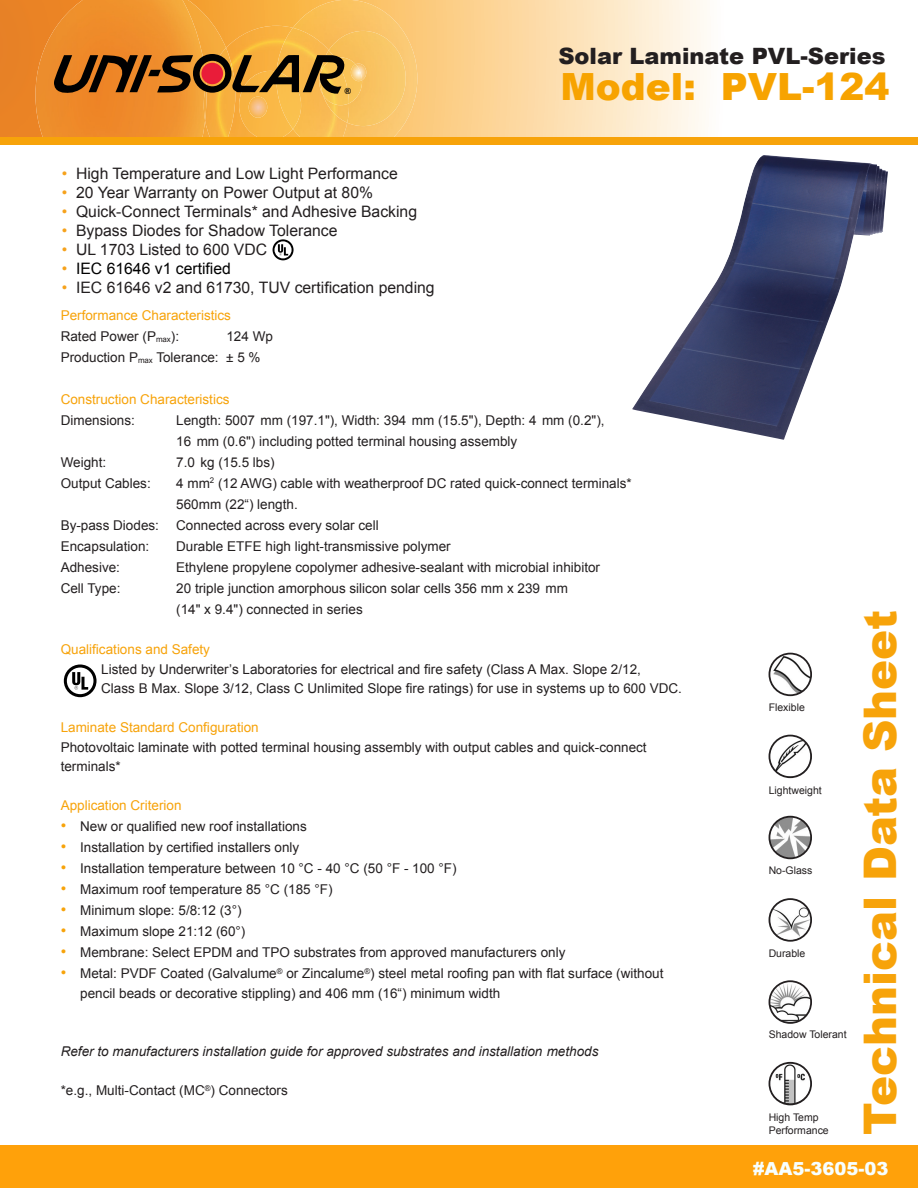
<style>
.page{position:relative;width:918px;height:1188px;background:#fff}
.page>*{position:absolute;margin:0;border:0;box-sizing:border-box;transform-origin:0 0}
.t1{font:900 45px "Arial";color:#f7a30a}
.t2{font:900 37.5px "Arial";color:#f7a300}
.t3{font:900 22.5px "Arial";color:#231f20}
.t4{font:900 18px "Arial";color:#f7ffff}
.t5{font:15.75px "Arial";color:#231f20}
.t6{font:15.75px "Arial";color:#000}
.t7{font:13.5px/21px "Arial";color:#231f20}
.t8{font:13.5px "Arial";color:#f7a30a}
.t9{font:italic 13.5px "Arial";color:#231f20}
.t10{font:10.5px/13.5px "Arial";color:#231f20}
.t11{font:900 8.55px "Arial";color:#000001}
.s1{color:#f6a21c}
.s2{font-size:15.75px;color:#f7a30a}
</style>
<div class="page">
<svg style="left:226px;top:0;width:481px;height:137px;background:#fcdeb0"></svg>
<img style="left:0;top:0;width:226px;height:137px">
<img style="left:35px;top:0;width:171px;height:137px">
<img style="left:293px;top:0;width:124px;height:137px">
<img style="left:347px;top:31px;width:59px;height:95px">
<img style="left:349px;top:57px;width:13px;height:46px">
<img style="left:226px;top:26px;width:75px;height:111px">
<img style="left:205px;top:48px;width:30px;height:89px">
<img style="left:204px;top:94px;width:2px;height:27px">
<img style="left:277px;top:28px;width:70px;height:109px">
<img style="left:321px;top:50px;width:28px;height:73px">
<img style="left:320px;top:58px;width:29px;height:47px">
<img style="left:239px;top:94px;width:54px;height:43px">
<img style="left:276px;top:94px;width:25px;height:35px">
<img style="left:249px;top:97px;width:18px;height:21px">
<img style="left:362px;top:64px;width:4px;height:16px">
<img style="left:351px;top:64px;width:11px;height:17px">
<svg style="left:54px;top:54px;width:291px;height:40px;background:#8a5a20"></svg>
<div style="left:201px;top:63px;width:22px;height:21px;background:#e91c39;border-radius:50%"></div>
<div style="left:0;top:1145px;width:918px;height:43px;background:#ffa10a"></div>
<div style="left:0;top:137px;width:918px;height:8px;background:#f7a30a"></div>
<img style="left:769px;top:736px;width:42px;height:41px;border-radius:21px">
<div style="left:769px;top:735px;width:43px;height:43px;border:2px solid #231f20;border-radius:50%"></div>
<img style="left:769px;top:817px;width:42px;height:41px;border-radius:21px">
<div style="left:769px;top:816px;width:43px;height:43px;border:2px solid #231f20;border-radius:50%"></div>
<img style="left:769px;top:899px;width:42px;height:42px;border-radius:21px">
<div style="left:769px;top:898px;width:43px;height:44px;border:2px solid #231f20;border-radius:50%"></div>
<img style="left:769px;top:981px;width:42px;height:42px;border-radius:21px">
<div style="left:769px;top:980px;width:43px;height:44px;border:2px solid #231f20;border-radius:50%"></div>
<img style="left:769px;top:1063px;width:42px;height:41px;border-radius:21px">
<div style="left:769px;top:1062px;width:43px;height:43px;border:2px solid #231f20;border-radius:50%"></div>
<img style="left:769px;top:654px;width:42px;height:41px;border-radius:21px">
<div style="left:769px;top:653px;width:43px;height:43px;border:2px solid #231f20;border-radius:50%"></div>
<img style="left:632px;top:155px;width:256px;height:285px">
<svg style="left:64px;top:665px;width:33px;height:32px"></svg>
<svg style="left:273px;top:239px;width:21px;height:21px"></svg>
<p class="t11" style="left:344px;top:84px;width:8px">®</p>
<p class="t3" style="left:558px;top:39px;width:329px">Solar Laminate PVL-Series</p>
<p class="t2" style="left:560px;top:59px;width:331px">Model: PVL-124</p>
<p class="t5" style="left:62px;top:164px;width:338px"><span class="s1">•</span> High Temperature and Low Light Performance</p>
<p class="t5" style="left:62px;top:182px;width:313px"><span class="s1">•</span> 20 Year Warranty on Power Output at 80%</p>
<p class="t5" style="left:62px;top:201px;width:357px"><span class="s1">•</span> Quick-Connect Terminals* and Adhesive Backing</p>
<p class="t5" style="left:62px;top:220px;width:277px"><span class="s1">•</span> Bypass Diodes for Shadow Tolerance</p>
<p class="t5" style="left:62px;top:239px;width:207px"><span class="s1">•</span> UL 1703 Listed to 600 VDC</p>
<p class="t6" style="left:62px;top:258px;width:171px"><span class="s1">•</span> IEC 61646 v1 certified</p>
<p class="t5" style="left:62px;top:277px;width:374px"><span class="s1">•</span> IEC 61646 v2 and 61730, TUV certification pending</p>
<p class="t8" style="left:61px;top:306px;width:172px">Performance Characteristics</p>
<p class="t7" style="left:61px;top:326px;width:120px">Rated Power (P<sub>max</sub>):</p>
<p class="t7" style="left:226px;top:326px;width:48px">124 Wp</p>
<p class="t7" style="left:61px;top:347px;width:201px">Production P<sub>max</sub> Tolerance: ± 5 %</p>
<p class="t8" style="left:61px;top:390px;width:170px">Construction Characteristics</p>
<p class="t7" style="left:61px;top:410px;width:76px">Dimensions:</p>
<p class="t7" style="left:176px;top:410px;width:430px">Length: 5007 mm (197.1"), Width: 394 mm (15.5"), Depth: 4 mm (0.2"),<br>16 mm (0.6") including potted terminal housing assembly</p>
<p class="t7" style="left:61px;top:452px;width:47px">Weight:</p>
<p class="t7" style="left:176px;top:452px;width:100px">7.0 kg (15.5 lbs)</p>
<p class="t7" style="left:61px;top:473px;width:92px">Output Cables:</p>
<p class="t7" style="left:176px;top:473px;width:457px">4 mm<sup>2</sup> (12 AWG) cable with weatherproof DC rated quick-connect terminals*</p>
<p class="t7" style="left:176px;top:494px;width:123px">560mm (22“) length.</p>
<p class="t7" style="left:61px;top:515px;width:100px">By-pass Diodes:</p>
<p class="t7" style="left:176px;top:515px;width:204px">Connected across every solar cell</p>
<p class="t7" style="left:61px;top:536px;width:90px">Encapsulation:</p>
<p class="t7" style="left:176px;top:536px;width:276px">Durable ETFE high light-transmissive polymer</p>
<p class="t7" style="left:61px;top:557px;width:61px">Adhesive:</p>
<p class="t7" style="left:176px;top:557px;width:425px">Ethylene propylene copolymer adhesive-sealant with microbial inhibitor</p>
<p class="t7" style="left:61px;top:578px;width:61px">Cell Type:</p>
<p class="t7" style="left:176px;top:578px;width:393px">20 triple junction amorphous silicon solar cells 356 mm x 239 mm (14" x 9.4") connected in series</p>
<p class="t8" style="left:61px;top:641px;width:151px">Qualifications and Safety</p>
<p class="t7" style="left:101px;top:659px;width:541px">Listed by Underwriter’s Laboratories for electrical and fire safety (Class A Max. Slope 2/12,</p>
<p class="t7" style="left:101px;top:678px;width:582px">Class B Max. Slope 3/12, Class C Unlimited Slope fire ratings) for use in systems up to 600 VDC.</p>
<p class="t8" style="left:61px;top:719px;width:200px">Laminate Standard Configuration</p>
<p class="t7" style="left:61px;top:737px;width:588px">Photovoltaic laminate with potted terminal housing assembly with output cables and quick-connect</p>
<p class="t7" style="left:61px;top:756px;width:62px">terminals*</p>
<p class="t8" style="left:61px;top:797px;width:122px">Application Criterion</p>
<p class="t7" style="left:61px;top:816px;width:248px"><span class="s2">•</span> New or qualified new roof installations</p>
<p class="t7" style="left:61px;top:837px;width:240px"><span class="s2">•</span> Installation by certified installers only</p>
<p class="t7" style="left:61px;top:858px;width:398px"><span class="s2">•</span> Installation temperature between 10 °C - 40 °C (50 °F - 100 °F)</p>
<p class="t7" style="left:61px;top:879px;width:273px"><span class="s2">•</span> Maximum roof temperature 85 °C (185 °F)</p>
<p class="t7" style="left:61px;top:900px;width:182px"><span class="s2">•</span> Minimum slope: 5/8:12 (3°)</p>
<p class="t7" style="left:61px;top:921px;width:186px"><span class="s2">•</span> Maximum slope 21:12 (60°)</p>
<p class="t7" style="left:61px;top:942px;width:506px"><span class="s2">•</span> Membrane: Select EPDM and TPO substrates from approved manufacturers only</p>
<p class="t7" style="left:80px;top:964px;width:585px;line-height:19.5px;text-indent:-19px"><span class="s2">•</span> Metal: PVDF Coated (Galvalume<sup>®</sup> or Zincalume<sup>®</sup>) steel metal roofing pan with flat surface (without pencil beads or decorative stippling) and 406 mm (16“) minimum width</p>
<p class="t9" style="left:61px;top:1043px;width:539px">Refer to manufacturers installation guide for approved substrates and installation methods</p>
<p class="t7" style="left:61px;top:1080px;width:229px">*e.g., Multi-Contact (MC<sup>®</sup>) Connectors</p>
<p class="t10" style="left:769px;top:701px;width:38px">Flexible</p>
<p class="t10" style="left:769px;top:784px;width:55px">Lightweight</p>
<p class="t10" style="left:769px;top:864px;width:45px">No-Glass</p>
<p class="t10" style="left:769px;top:946px;width:38px">Durable</p>
<p class="t10" style="left:769px;top:1028px;width:80px">Shadow Tolerant</p>
<p class="t10" style="left:769px;top:1110px;width:62px">High Temp<br>Performance</p>
<p class="t1" style="left:847px;top:1135px;width:527px;rotate:-90deg">Technical Data Sheet</p>
<p class="t4" style="left:753px;top:1156px;width:137px">#AA5-3605-03</p>
</div>
